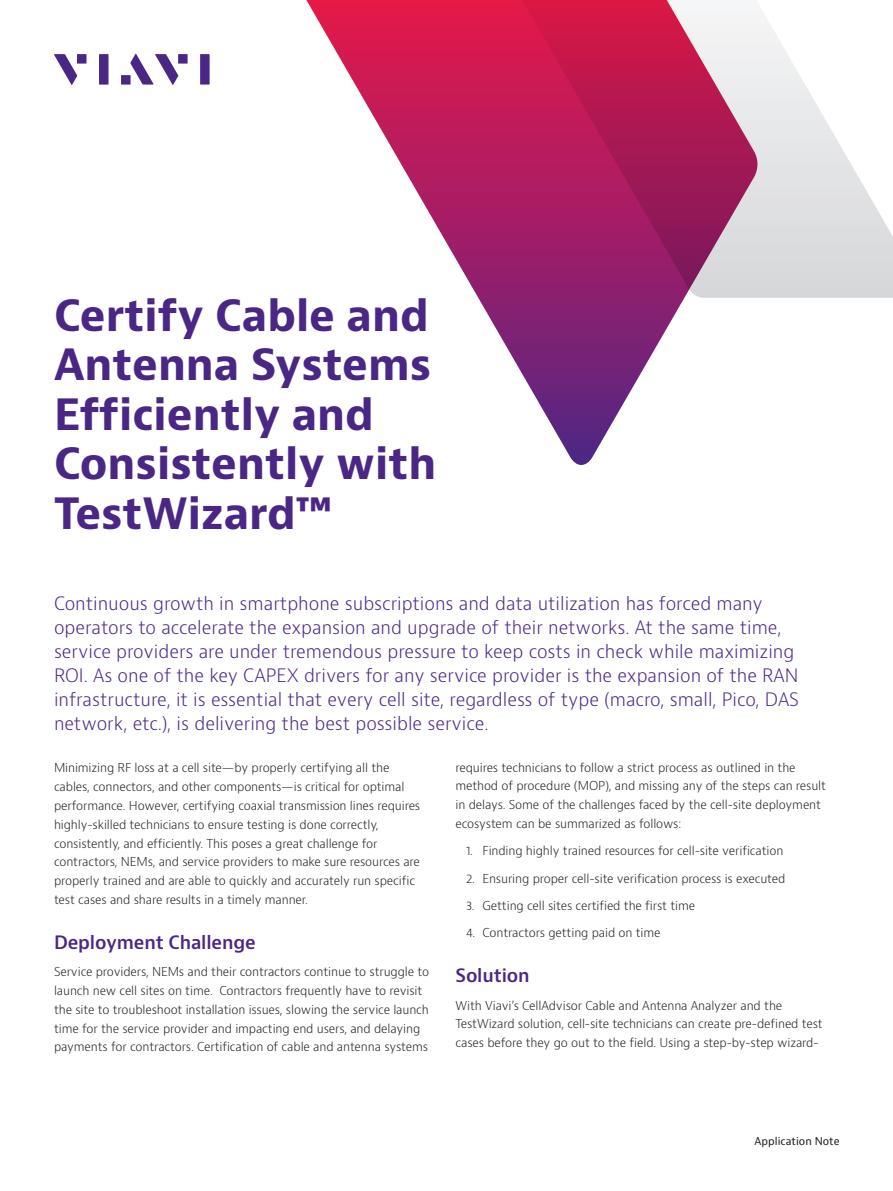
<style>
.page{position:relative;width:893px;height:1191px;background:#fff}
.page>*{position:absolute;margin:0;border:0;box-sizing:border-box;transform-origin:0 0}
.t1{font:700 42px/49.5px "Bernino Sans";color:#4a2785}
.Intro_text{font:300 18px/24px "Bernino Sans";color:#4a2785}
.Header_12_16{font:600 18px "Bernino Sans";letter-spacing:-.01em;color:#4a2785}
.Body_text_8_12_5{font:300 12px/18.8px "Bernino Sans";letter-spacing:-.01em;color:#231f20}
.t2{font:10.5px "Bernino Sans";color:#231f20}
</style>
<div class="page">
<svg style="left:306px;top:0;width:379px;height:465px"></svg>
<svg style="left:508px;top:1px;width:14px;height:297px;background:#b91b5c"></svg>
<svg style="left:522px;top:1px;width:371px;height:297px"></svg>
<svg style="left:54px;top:54px;width:23px;height:31px"></svg>
<div style="left:77px;top:54px;width:9px;height:10px;background:#4a2785"></div>
<div style="left:99px;top:54px;width:10px;height:31px;background:#4a2785"></div>
<div style="left:178px;top:54px;width:10px;height:10px;background:#4a2785"></div>
<div style="left:200px;top:54px;width:10px;height:31px;background:#4a2785"></div>
<svg style="left:130px;top:54px;width:48px;height:31px"></svg>
<div style="left:121px;top:75px;width:10px;height:10px;background:#4a2785"></div>
<h1 class="t1" style="left:54px;top:292px;width:384px">Certify Cable and<br>Antenna Systems<br>Efficiently and<br>Consistently with<br>TestWizard™</h1>
<p class="Intro_text" style="left:54px;top:592px;width:746px">Continuous growth in smartphone subscriptions and data utilization has forced many operators to accelerate the expansion and upgrade of their networks. At the same time, service providers are under tremendous pressure to keep costs in check while maximizing ROI. As one of the key CAPEX drivers for any service provider is the expansion of the RAN infrastructure, it is essential that every cell site, regardless of type (macro, small, Pico, DAS network, etc.), is delivering the best possible service.</p>
<p class="Body_text_8_12_5" style="left:54px;top:759px;width:368px">Minimizing RF loss at a cell site—by properly certifying all the cables, connectors, and other components—is critical for optimal performance. However, certifying coaxial transmission lines requires highly-skilled technicians to ensure testing is done correctly, consistently, and efficiently. This poses a great challenge for contractors, NEMs, and service providers to make sure resources are properly trained and are able to quickly and accurately run specific test cases and share results in a timely manner.</p>
<p class="Header_12_16" style="left:54px;top:931px;width:203px">Deployment Challenge</p>
<p class="Body_text_8_12_5" style="left:54px;top:962px;width:377px">Service providers, NEMs and their contractors continue to struggle to launch new cell sites on time. Contractors frequently have to revisit the site to troubleshoot installation issues, slowing the service launch time for the service provider and impacting end users, and delaying payments for contractors. Certification of cable and antenna systems</p>
<p class="Body_text_8_12_5" style="left:455px;top:758px;width:372px">requires technicians to follow a strict process as outlined in the method of procedure (MOP), and missing any of the steps can result in delays. Some of the challenges faced by the cell-site deployment ecosystem can be summarized as follows:</p>
<p class="Body_text_8_12_5" style="left:466px;top:841px;width:319px">1. Finding highly trained resources for cell-site verification</p>
<p class="Body_text_8_12_5" style="left:466px;top:869px;width:321px">2. Ensuring proper cell-site verification process is executed</p>
<p class="Body_text_8_12_5" style="left:466px;top:896px;width:231px">3. Getting cell sites certified the first time</p>
<p class="Body_text_8_12_5" style="left:466px;top:923px;width:196px">4. Contractors getting paid on time</p>
<p class="Header_12_16" style="left:455px;top:964px;width:76px">Solution</p>
<p class="Body_text_8_12_5" style="left:455px;top:996px;width:369px">With Viavi’s CellAdvisor Cable and Antenna Analyzer and the<br>TestWizard solution, cell-site technicians can create pre-defined test cases before they go out to the field. Using a step-by-step wizard-</p>
<p class="t2" style="left:755px;top:1134px;width:86px">Application Note</p>
</div>
